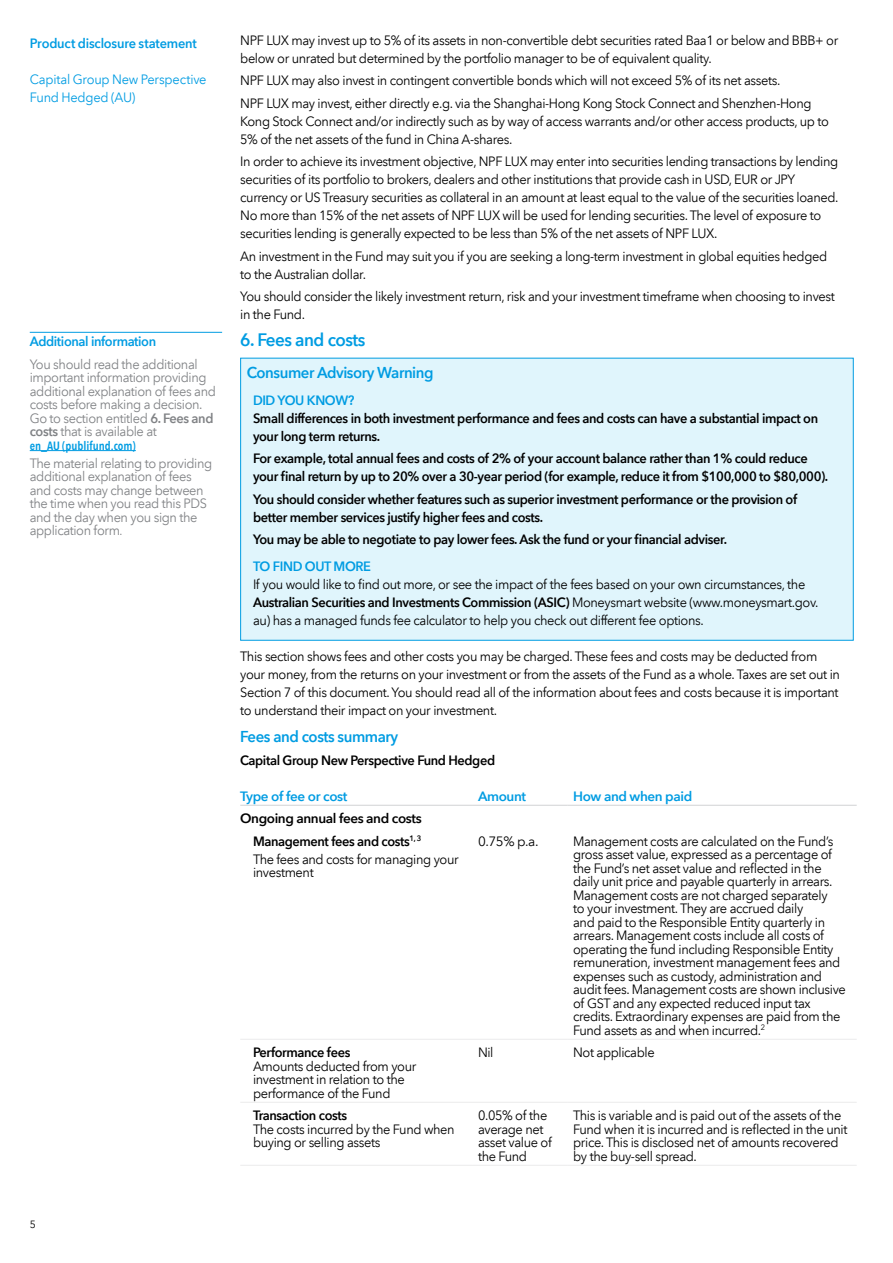
<style>
.page{position:relative;width:893px;height:1263px;background:#fff}
.page>*{position:absolute;margin:0;border:0;box-sizing:border-box;transform-origin:0 0}
.t1{font:600 18px "Avenir Next LT Com";letter-spacing:-.03em;color:#009ce2;scale:.95 1}
.t2{font:600 15.75px "Avenir Next LT Com";letter-spacing:-.03em;color:#009ce2;scale:.95 1}
.t3{font:13.5px/13.5px "Avenir Next LT Com";letter-spacing:-.03em;color:#000;scale:.95 1}
.t4{font:600 13.5px/18px "Avenir Next LT Com";letter-spacing:-.03em;color:#000;scale:.95 1}
.t5{font:13.5px/13.5px "Avenir Next LT Com";letter-spacing:-.03em;color:#808285;scale:.95 1}
.t6{font:600 13.5px "Avenir Next LT Com";letter-spacing:-.03em;color:#009ce2;scale:.95 1}
.t7{font:600 13.5px/22.5px "Avenir Next LT Com";letter-spacing:-.03em;color:#000;text-align:right}
.t8{font:13.5px/18px "Avenir Next LT Com";letter-spacing:-.02em;color:#009ce2;scale:.95 1}
.t9{font:600 13.5px "Avenir Next LT Com";letter-spacing:-.03em;color:#009ce2}
.t10{font:13.5px "Avenir Next LT Com";letter-spacing:-.03em;color:#000}
.t11{font:600 12px "Avenir Next Condensed";color:#009ce2}
.t12{font:10.5px "Avenir Next LT Com";color:#000}
.s1{font-weight:600}
.s2{font-size:12px}
</style>
<div class="page">
<div style="left:240px;top:358px;width:614px;height:283px;background:#e0f5fc;border:1px solid #009ce2"></div>
<hr style="left:240px;top:805px;width:232px;height:1px;background:#d1d3d4">
<hr style="left:472px;top:805px;width:95px;height:1px;background:#d1d3d4">
<hr style="left:567px;top:805px;width:290px;height:1px;background:#d1d3d4">
<hr style="left:240px;top:1039px;width:232px;height:1px;background:#ebebec">
<hr style="left:240px;top:1102px;width:232px;height:1px;background:#ebebec">
<hr style="left:240px;top:1165px;width:232px;height:1px;background:#ebebec">
<hr style="left:472px;top:1039px;width:95px;height:1px;background:#ebebec">
<hr style="left:567px;top:1039px;width:290px;height:1px;background:#ebebec">
<hr style="left:472px;top:1102px;width:95px;height:1px;background:#ebebec">
<hr style="left:567px;top:1102px;width:290px;height:1px;background:#ebebec">
<hr style="left:472px;top:1165px;width:95px;height:1px;background:#ebebec">
<hr style="left:567px;top:1165px;width:290px;height:1px;background:#ebebec">
<hr style="left:30px;top:332px;width:192px;height:1px;background:#009ce2">
<hr style="left:30px;top:450px;width:106px;height:1px;background:#009ce2">
<p class="t6" style="left:30px;top:35px;width:177px">Product disclosure statement</p>
<p class="t8" style="left:30px;top:70px;width:188px">Capital Group New Perspective<br>Fund Hedged (AU)</p>
<p class="t6" style="left:30px;top:333px;width:135px">Additional information</p>
<p class="t5" style="left:30px;top:357px;width:197px">You should read the additional important information providing additional explanation of fees and costs before making a decision.<br>Go to section entitled <span class="s1">6. Fees and costs</span> that is available at</p>
<p class="t11" style="left:30px;top:435px;width:108px">en_AU (publifund.com)</p>
<p class="t5" style="left:30px;top:456px;width:194px">The material relating to providing additional explanation of fees and costs may change between the time when you read this PDS and the day when you sign the application form<span class="s2">.</span></p>
<p class="t12" style="left:30px;top:1218px;width:8px">5</p>
<p class="t3" style="left:240px;top:31px;width:631px;line-height:18px">NPF LUX may invest up to 5% of its assets in non-convertible debt securities rated Baa1 or below and BBB+ or below or unrated but determined by the portfolio manager to be of equivalent quality.</p>
<p class="t3" style="left:240px;top:69px;width:603px;line-height:22.5px">NPF LUX may also invest in contingent convertible bonds which will not exceed 5% of its net assets.<br>NPF LUX may invest, either directly e.g. via the Shanghai-Hong Kong Stock Connect and Shenzhen-Hong</p>
<p class="t3" style="left:240px;top:112px;width:621px;line-height:18px">Kong Stock Connect and/or indirectly such as by way of access warrants and/or other access products, up to<br>5% of the net assets of the fund in China A-shares.</p>
<p class="t3" style="left:240px;top:152px;width:631px;line-height:18px">In order to achieve its investment objective, NPF LUX may enter into securities lending transactions by lending securities of its portfolio to brokers, dealers and other institutions that provide cash in USD, EUR or JPY currency or US Treasury securities as collateral in an amount at least equal to the value of the securities loaned.<br>No more than 15% of the net assets of NPF LUX will be used for lending securities. The level of exposure to securities lending is generally expected to be less than 5% of the net assets of NPF LUX.</p>
<p class="t3" style="left:240px;top:247px;width:619px;line-height:18px">An investment in the Fund may suit you if you are seeking a long-term investment in global equities hedged to the Australian dollar.</p>
<p class="t3" style="left:240px;top:287px;width:627px;line-height:18px">You should consider the likely investment return, risk and your investment timeframe when choosing to invest in the Fund.</p>
<h1 class="t1" style="left:240px;top:329px;width:133px">6. Fees and costs</h1>
<p class="t2" style="left:247px;top:363px;width:198px">Consumer Advisory Warning</p>
<p class="t6" style="left:253px;top:392px;width:108px">DID YOU KNOW?</p>
<p class="t4" style="left:253px;top:409px;width:596px">Small differences in both investment performance and fees and costs can have a substantial impact on your long term returns.</p>
<p class="t4" style="left:253px;top:449px;width:607px">For example, total annual fees and costs of 2% of your account balance rather than 1% could reduce your final return by up to 20% over a 30-year period (for example, reduce it from $100,000 to $80,000).</p>
<p class="t4" style="left:253px;top:490px;width:574px">You should consider whether features such as superior investment performance or the provision of better member services justify higher fees and costs.</p>
<p class="t4" style="left:253px;top:530px;width:500px">You may be able to negotiate to pay lower fees. Ask the fund or your financial adviser.</p>
<p class="t6" style="left:253px;top:558px;width:126px">TO FIND OUT MORE</p>
<p class="t3" style="left:253px;top:575px;width:597px;line-height:18px">If you would like to find out more, or see the impact of the fees based on your own circumstances, the<br><span class="s1">Australian Securities and Investments Commission (ASIC)</span> Moneysmart website (www.moneysmart.gov. au) has a managed funds fee calculator to help you check out different fee options.</p>
<p class="t3" style="left:240px;top:647px;width:633px;line-height:18px">This section shows fees and other costs you may be charged. These fees and costs may be deducted from your money, from the returns on your investment or from the assets of the Fund as a whole. Taxes are set out in Section 7 of this document. You should read all of the information about fees and costs because it is important to understand their impact on your investment.</p>
<p class="t2" style="left:240px;top:727px;width:168px">Fees and costs summary</p>
<p class="t4" style="left:240px;top:751px;width:270px">Capital Group New Perspective Fund Hedged</p>
<p class="t9" style="left:240px;top:788px;width:109px">Type of fee or cost</p>
<p class="t9" style="left:478px;top:788px;width:50px">Amount</p>
<p class="t9" style="left:573px;top:788px;width:121px">How and when paid</p>
<p class="t7" style="left:240px;top:807px;width:183px">Ongoing annual fees and costs<br>Management fees and costs<sup>1,</sup> <sup>3</sup></p>
<p class="t3" style="left:253px;top:852px;width:218px">The fees and costs for managing your investment</p>
<p class="t10" style="left:478px;top:833px;width:62px">0.75% p.a.</p>
<p class="t3" style="left:573px;top:834px;width:289px">Management costs are calculated on the Fund’s gross asset value, expressed as a percentage of the Fund’s net asset value and reflected in the daily unit price and payable quarterly in arrears.<br>Management costs are not charged separately<br>to your investment. They are accrued daily<br>and paid to the Responsible Entity quarterly in arrears. Management costs include all costs of operating the fund including Responsible Entity remuneration, investment management fees and expenses such as custody, administration and audit fees. Management costs are shown inclusive of GST and any expected reduced input tax credits. Extraordinary expenses are paid from the Fund assets as and when incurred.<sup>2</sup></p>
<p class="t4" style="left:253px;top:1043px;width:104px">Performance fees</p>
<p class="t3" style="left:253px;top:1059px;width:174px">Amounts deducted from your investment in relation to the performance of the Fund</p>
<p class="t4" style="left:253px;top:1106px;width:101px">Transaction costs</p>
<p class="t3" style="left:253px;top:1122px;width:214px">The costs incurred by the Fund when buying or selling assets</p>
<p class="t3" style="left:478px;top:1046px;width:18px">Nil</p>
<p class="t3" style="left:573px;top:1046px;width:87px">Not applicable</p>
<p class="t3" style="left:478px;top:1109px;width:79px">0.05% of the average net asset value of the Fund</p>
<p class="t3" style="left:573px;top:1109px;width:290px">This is variable and is paid out of the assets of the Fund when it is incurred and is reflected in the unit price. This is disclosed net of amounts recovered by the buy-sell spread.</p>
</div>
